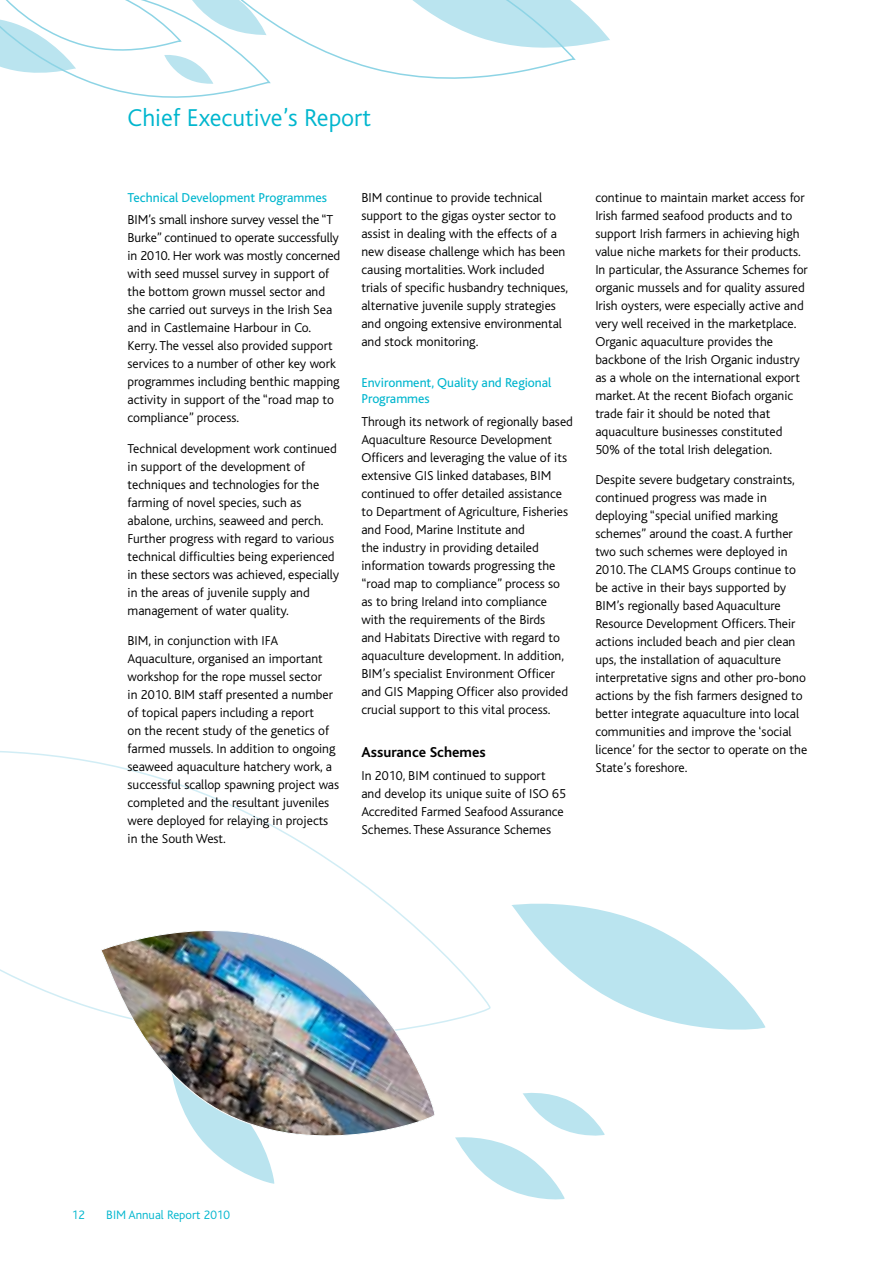
<style>
.page{position:relative;width:893px;height:1263px;background:#fff}
.page>*{position:absolute;margin:0;border:0;box-sizing:border-box;transform-origin:0 0}
.t1{font:300 25.5px "Bliss";color:#00b6ce}
.t2{font:700 15px "Bliss";color:#000}
.t3{font:300 13.5px/18px "Bliss";color:#000}
.t4{font:13.5px/16.2px "Bliss";color:#00b6ce}
.t5{font:300 12.75px "Bliss";color:#00b6ce}
</style>
<div class="page">
<svg style="left:0;top:0;width:610px;height:98px"></svg>
<svg style="left:0;top:751px;width:491px;height:273px"></svg>
<svg style="left:223px;top:1160px;width:52px;height:24px"></svg>
<svg style="left:455px;top:1093px;width:150px;height:107px"></svg>
<img style="left:99px;top:905px;width:338px;height:255px">
<svg style="left:511px;top:903px;width:255px;height:127px"></svg>
<h1 class="t1" style="left:128px;top:104px;width:245px">Chief Executive’s Report</h1>
<p class="t4" style="left:128px;top:189px;width:201px">Technical Development Programmes</p>
<p class="t3" style="left:128px;top:211px;width:214px">BIM’s small inshore survey vessel the “T Burke” continued to operate successfully in 2010. Her work was mostly concerned with seed mussel survey in support of the bottom grown mussel sector and she carried out surveys in the Irish Sea and in Castlemaine Harbour in Co.<br>Kerry. The vessel also provided support services to a number of other key work programmes including benthic mapping activity in support of the “road map to compliance” process.</p>
<p class="t3" style="left:128px;top:439px;width:213px">Technical development work continued in support of the development of techniques and technologies for the farming of novel species, such as abalone, urchins, seaweed and perch.<br>Further progress with regard to various technical difficulties being experienced in these sectors was achieved, especially in the areas of juvenile supply and management of water quality.</p>
<p class="t3" style="left:128px;top:632px;width:213px">BIM, in conjunction with IFA Aquaculture, organised an important workshop for the rope mussel sector<br>in 2010. BIM staff presented a number of topical papers including a report<br>on the recent study of the genetics of farmed mussels. In addition to ongoing seaweed aquaculture hatchery work, a successful scallop spawning project was completed and the resultant juveniles were deployed for relaying in projects in the South West.</p>
<p class="t3" style="left:361px;top:188px;width:208px">BIM continue to provide technical support to the gigas oyster sector to assist in dealing with the effects of a new disease challenge which has been causing mortalities. Work included trials of specific husbandry techniques, alternative juvenile supply strategies and ongoing extensive environmental and stock monitoring.</p>
<p class="t4" style="left:361px;top:375px;width:192px">Environment, Quality and Regional<br>Programmes</p>
<p class="t3" style="left:361px;top:412px;width:213px">Through its network of regionally based Aquaculture Resource Development Officers and leveraging the value of its extensive GIS linked databases, BIM continued to offer detailed assistance to Department of Agriculture, Fisheries and Food, Marine Institute and<br>the industry in providing detailed information towards progressing the “road map to compliance” process so as to bring Ireland into compliance with the requirements of the Birds<br>and Habitats Directive with regard to aquaculture development. In addition, BIM’s specialist Environment Officer and GIS Mapping Officer also provided crucial support to this vital process.</p>
<p class="t2" style="left:361px;top:745px;width:126px">Assurance Schemes</p>
<p class="t3" style="left:361px;top:766px;width:206px">In 2010, BIM continued to support and develop its unique suite of ISO 65<br>Accredited Farmed Seafood Assurance Schemes. These Assurance Schemes</p>
<p class="t3" style="left:595px;top:188px;width:214px">continue to maintain market access for Irish farmed seafood products and to support Irish farmers in achieving high value niche markets for their products.<br>In particular, the Assurance Schemes for organic mussels and for quality assured Irish oysters, were especially active and very well received in the marketplace.<br>Organic aquaculture provides the backbone of the Irish Organic industry as a whole on the international export market. At the recent Biofach organic trade fair it should be noted that aquaculture businesses constituted 50% of the total Irish delegation.</p>
<p class="t3" style="left:595px;top:471px;width:213px">Despite severe budgetary constraints, continued progress was made in deploying “special unified marking schemes” around the coast. A further two such schemes were deployed in 2010. The CLAMS Groups continue to be active in their bays supported by BIM’s regionally based Aquaculture Resource Development Officers. Their actions included beach and pier clean ups, the installation of aquaculture interpretative signs and other pro-bono actions by the fish farmers designed to better integrate aquaculture into local communities and improve the ‘social licence’ for the sector to operate on the State’s foreshore.</p>
<p class="t5" style="left:72px;top:1208px;width:15px">12</p>
<p class="t5" style="left:106px;top:1208px;width:125px">BIM Annual Report 2010</p>
</div>
